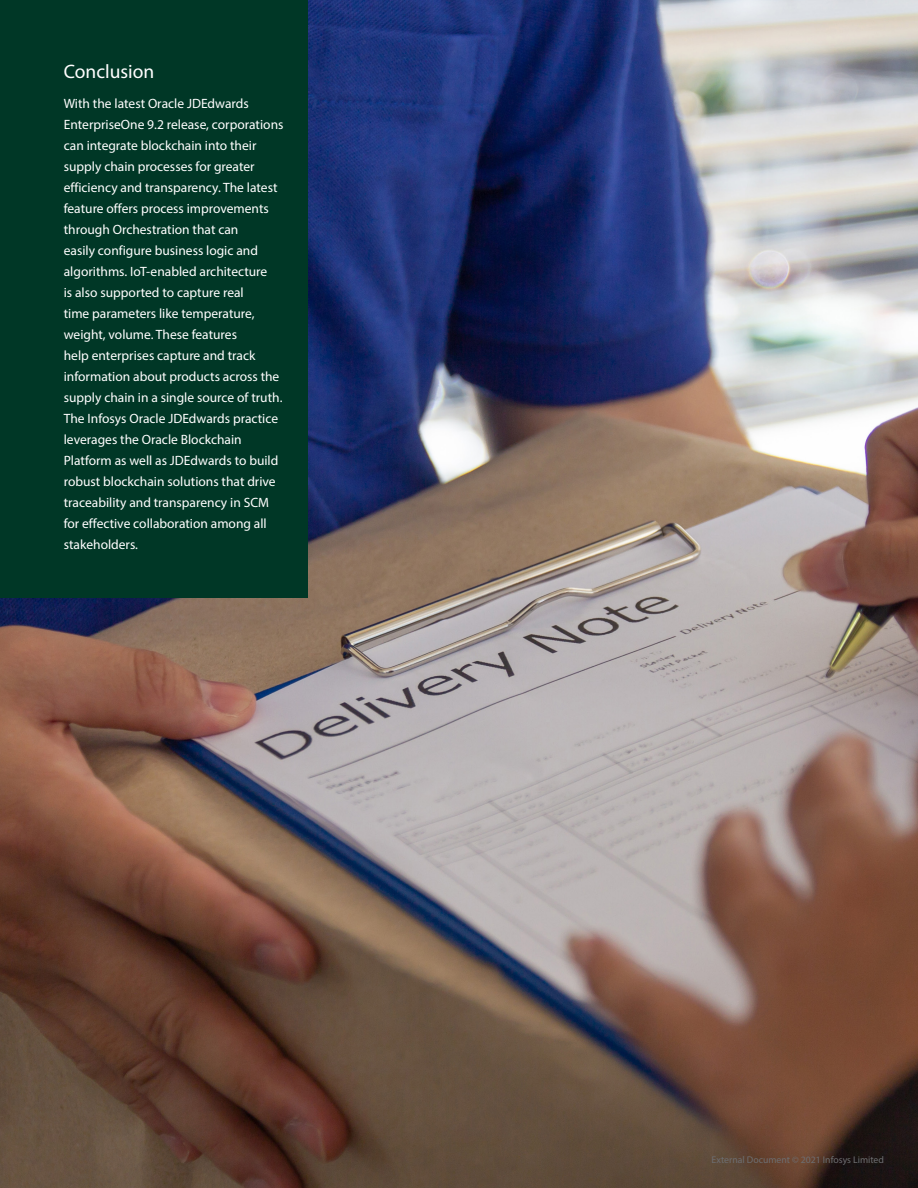
<style>
.page{position:relative;width:918px;height:1188px;background:#fff}
.page>*{position:absolute;margin:0;border:0;box-sizing:border-box;transform-origin:0 0}
.t1{font:19.5px "Myriad Pro";color:#fff}
.t2{font:13.5px/21px "Myriad Pro";color:#fff}
.t3{font:9.75px "Myriad Pro";color:#6d6e71}
</style>
<div class="page">
<img style="left:0;top:0;width:918px;height:1188px">
<div style="left:0;top:0;width:307px;height:597px;background:#003726"></div>
<h1 class="t1" style="left:64px;top:60px;width:92px">Conclusion</h1>
<p class="t2" style="left:64px;top:93px;width:221px">With the latest Oracle JDEdwards EnterpriseOne 9.2 release, corporations can integrate blockchain into their supply chain processes for greater efficiency and transparency. The latest feature offers process improvements through Orchestration that can<br>easily configure business logic and algorithms. IoT-enabled architecture<br>is also supported to capture real<br>time parameters like temperature, weight, volume. These features<br>help enterprises capture and track information about products across the supply chain in a single source of truth.<br>The Infosys Oracle JDEdwards practice leverages the Oracle Blockchain Platform as well as JDEdwards to build robust blockchain solutions that drive traceability and transparency in SCM for effective collaboration among all stakeholders.</p>
<p class="t3" style="left:712px;top:1154px;width:174px">External Document © 2021 Infosys Limited</p>
</div>
